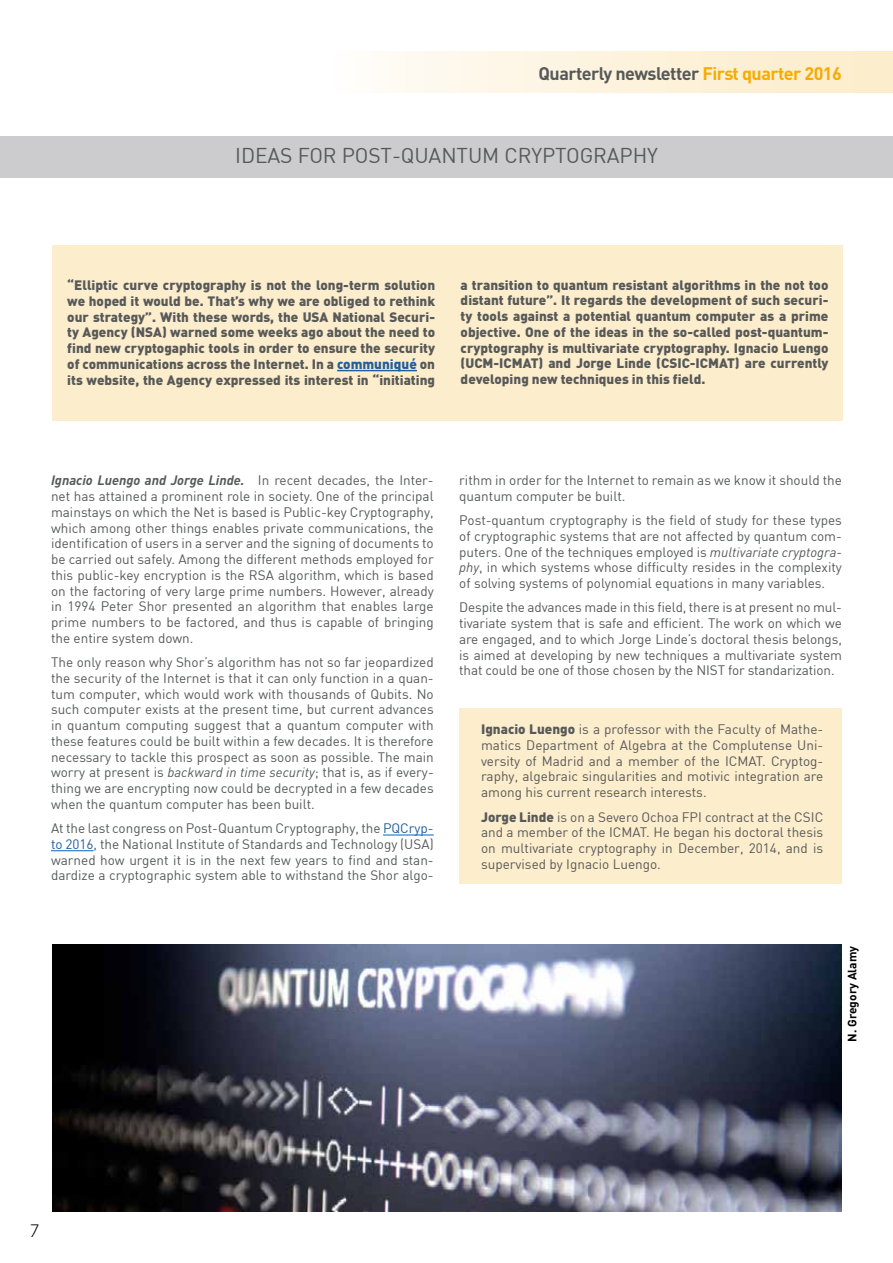
<style>
.page{position:relative;width:893px;height:1263px;background:#fff}
.page>*{position:absolute;margin:0;border:0;box-sizing:border-box;transform-origin:0 0}
.t1{font:21px "DIN";letter-spacing:-.005em;color:#575959}
.t2{font:700 18px "DIN";letter-spacing:-.03em;color:#575959}
.t3{font:300 18px "Caecilia LT Std";color:#000}
.t4{font:13.5px/15.8px "DIN";color:#575959;text-align:justify}
.t5{font:900 13.5px/15.8px "DIN";color:#575959;text-align:justify}
.t6{font:700 12px "DIN";color:#000}
.s1{color:#f7ab00}
.s2{color:#215e9e}
.s3{font-weight:700;font-style:italic}
.s4{font-style:italic}
.s5{font-weight:900}
</style>
<div class="page">
<div style="left:242px;top:51px;width:651px;height:42px;background:linear-gradient(to right,#fff,#fbebc7)"></div>
<div style="left:0;top:136px;width:893px;height:41px;background:#cccccf"></div>
<div style="left:52px;top:246px;width:791px;height:175px;background:#fcedcc"></div>
<hr style="left:337px;top:370px;width:80px;height:1px;background:#215e9e">
<hr style="left:383px;top:835px;width:51px;height:1px;background:#0563c1">
<hr style="left:51px;top:850px;width:43px;height:1px;background:#0563c1">
<img style="left:52px;top:944px;width:790px;height:268px">
<div style="left:460px;top:708px;width:382px;height:175px;background:#fcedcc"></div>
<h2 class="t2" style="left:538px;top:62px;width:305px">Quarterly newsletter <span class="s1">First quarter 2016</span></h2>
<h1 class="t1" style="left:235px;top:142px;width:424px">IDEAS FOR POST-QUANTUM CRYPTOGRAPHY</h1>
<p class="t5" style="left:67px;top:277px;width:369px">“Elliptic curve cryptography is not the long-term solution we hoped it would be. That’s why we are obliged to rethink our strategy”. With these words, the USA National Securi&shy;ty Agency (NSA) warned some weeks ago about the need to find new cryptogaphic tools in order to ensure the security of communications across the Internet. In a <span class="s2">communiqué</span> on its website, the Agency expressed its interest in “initiating</p>
<p class="t5" style="left:461px;top:276px;width:369px">a transition to quantum resistant algorithms in the not too distant future”. It regards the development of such securi&shy;ty tools against a potential quantum computer as a prime objective. One of the ideas in the so-called post-quantum&shy;cryptography is multivariate cryptography. Ignacio Luengo (UCM-ICMAT) and Jorge Linde (CSIC-ICMAT) are currently developing new techniques in this field.</p>
<p class="t4" style="left:51px;top:472px;width:384px"><span class="s3">Ignacio Luengo and Jorge Linde.</span> In recent decades, the Inter&shy;net has attained a prominent role in society. One of the principal mainstays on which the Net is based is Public-key Cryptography, which among other things enables private communications, the identification of users in a server and the signing of documents to be carried out safely. Among the different methods employed for this public-key encryption is the RSA algorithm, which is based on the factoring of very large prime numbers. However, already in 1994 Peter Shor presented an algorithm that enables large prime numbers to be factored, and thus is capable of bringing the entire system down.</p>
<p class="t4" style="left:51px;top:654px;width:384px">The only reason why Shor’s algorithm has not so far jeopardized the security of the Internet is that it can only function in a quan&shy;tum computer, which would work with thousands of Qubits. No such computer exists at the present time, but current advances in quantum computing suggest that a quantum computer with these features could be built within a few decades. It is therefore necessary to tackle this prospect as soon as possible. The main worry at present is <span class="s4">backward in time security</span>; that is, as if every&shy;thing we are encrypting now could be decrypted in a few decades when the quantum computer has been built.</p>
<p class="t4" style="left:51px;top:820px;width:384px">At the last congress on Post-Quantum Cryptography, the <span class="s2">PQCryp&shy;to 2016</span>, the National Institute of Standards and Technology (USA) warned how urgent it is in the next few years to find and stan&shy;dardize a cryptographic system able to withstand the Shor algo-</p>
<p class="t4" style="left:459px;top:472px;width:384px">rithm in order for the Internet to remain as we know it should the quantum computer be built.</p>
<p class="t4" style="left:459px;top:512px;width:384px">Post-quantum cryptography is the field of study for these types of cryptographic systems that are not affected by quantum com&shy;puters. One of the techniques employed is <span class="s4">multivariate cryptogra&shy;phy</span>, in which systems whose difficulty resides in the complexity of solving systems of polynomial equations in many variables.</p>
<p class="t4" style="left:459px;top:599px;width:384px">Despite the advances made in this field, there is at present no mul&shy;tivariate system that is safe and efficient. The work on which we are engaged, and to which Jorge Linde’s doctoral thesis belongs, is aimed at developing by new techniques a multivariate system that could be one of those chosen by the NIST for standarization.</p>
<p class="t4" style="left:481px;top:721px;width:344px"><span class="s5">Ignacio Luengo</span> is a professor with the Faculty of Mathe&shy;matics Department of Algebra at the Complutense Uni&shy;versity of Madrid and a member of the ICMAT. Cryptog&shy;raphy, algebraic singularities and motivic integration are among his current research interests.</p>
<p class="t4" style="left:481px;top:808px;width:344px"><span class="s5">Jorge Linde</span> is on a Severo Ochoa FPI contract at the CSIC and a member of the ICMAT. He began his doctoral thesis on multivariate cryptography in December, 2014, and is supervised by Ignacio Luengo.</p>
<p class="t6" style="left:844px;top:1042px;width:97px;rotate:-90deg">N. Gregory Alamy</p>
<h2 class="t3" style="left:30px;top:1221px;width:12px">7</h2>
</div>
